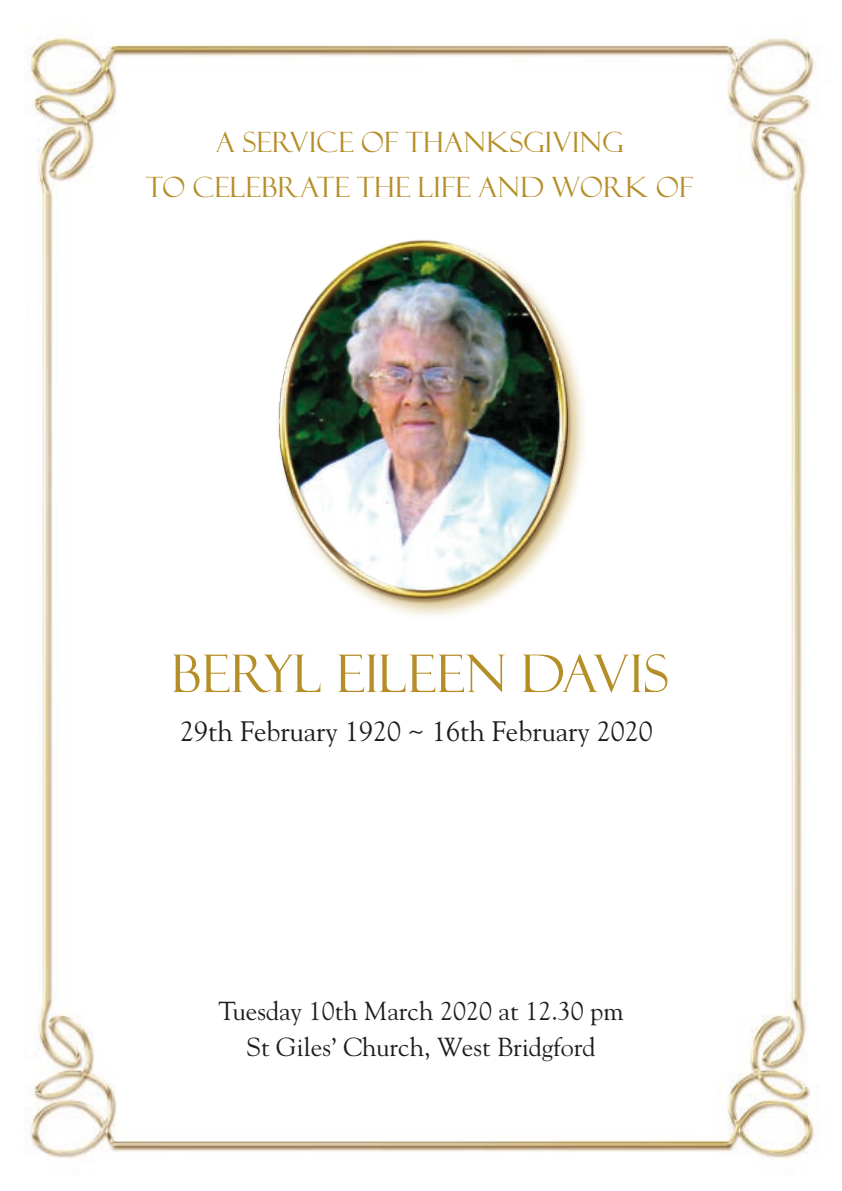
<style>
.page{position:relative;width:842px;height:1191px;background:#fff}
.page>*{position:absolute;margin:0;border:0;box-sizing:border-box;transform-origin:0 0}
.t1{font:52px "Felix Titling";letter-spacing:.01em;color:#b58e28}
.t2{font:28px/45px "Felix Titling";letter-spacing:.01em;color:#b58e28;text-align:center}
.t3{font:28px "Goudy";color:#1d1d1b}
.t4{font:26px/36px "Goudy";color:#1d1d1b;text-align:center}
</style>
<div class="page">
<img style="left:24px;top:28px;width:791px;height:1131px">
<div style="left:275px;top:238px;width:314px;height:383px;background:#b58e28;opacity:.5"></div>
<img style="left:272px;top:233px;width:303px;height:373px">
<p class="t2" style="left:146px;top:120px;width:548px">A SERVICE OF THANKSGIVING<br>TO CELEBRATE THE LIFE AND WORK OF</p>
<h1 class="t1" style="left:171px;top:644px;width:499px">BERYL EILEEN DAVIS</h1>
<p class="t3" style="left:180px;top:713px;width:474px">29th February 1920 ~ 16th February 2020</p>
<p class="t4" style="left:218px;top:993px;width:407px">Tuesday 10th March 2020 at 12.30 pm<br>St Giles’ Church, West Bridgford</p>
</div>
